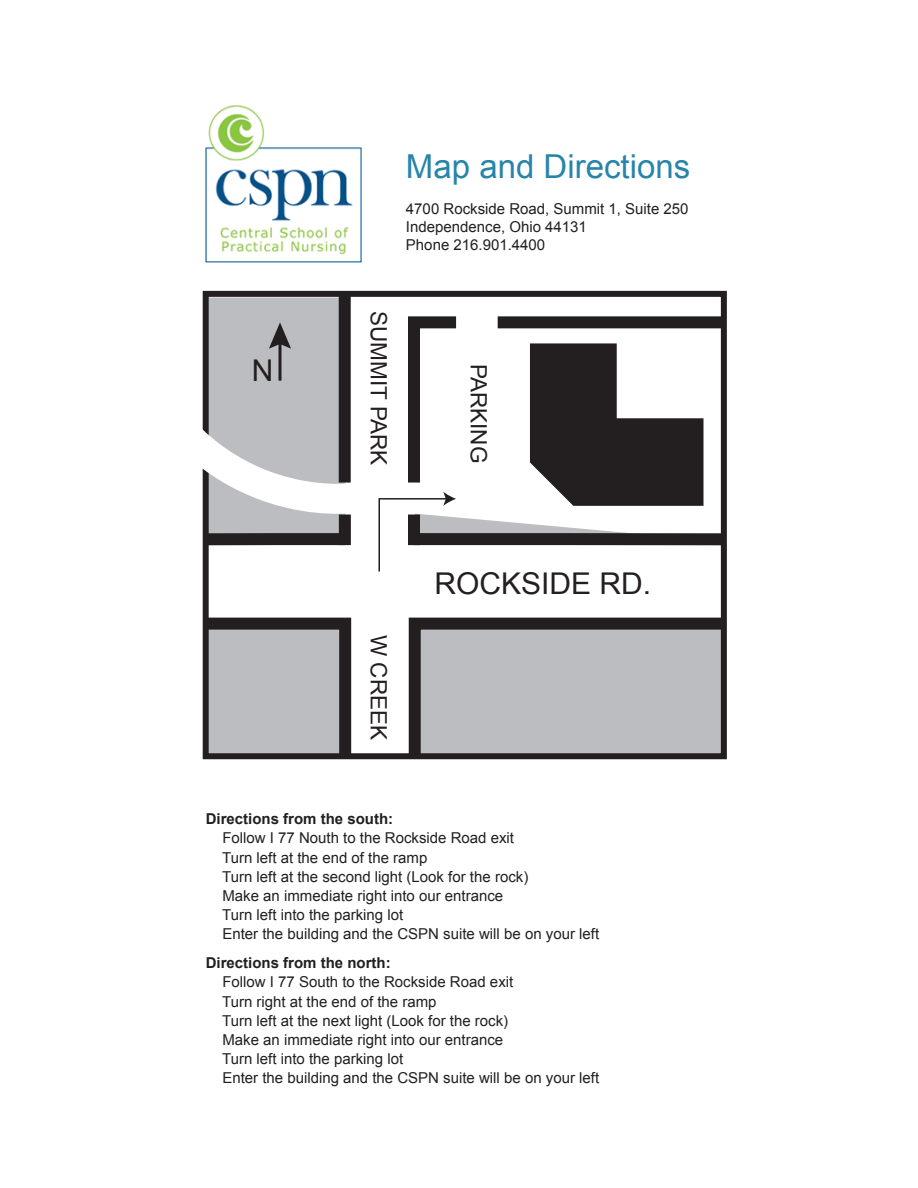
<style>
.page{position:relative;width:918px;height:1188px;background:#fff}
.page>*{position:absolute;margin:0;border:0;box-sizing:border-box;transform-origin:0 0}
.t1{font:33px "Arial";color:#2785a9}
.t2{font:30px "Arial";color:#231f20}
.t3{font:22.5px "Arial";color:#231f20}
.t4{font:15px/19.2px "Arial";color:#231f20}
.t5{font:700 15px "Arial";color:#231f20}
</style>
<div class="page">
<div style="left:206px;top:297px;width:139px;height:242px;background:#bcbdc0"></div>
<svg style="left:403px;top:617px;width:324px;height:143px;background:#ababae"></svg>
<svg style="left:202px;top:612px;width:155px;height:148px;background:#aaaaac"></svg>
<svg style="left:202px;top:528px;width:149px;height:23px"></svg>
<div style="left:339px;top:515px;width:12px;height:30px;background:#231f20"></div>
<div style="left:339px;top:294px;width:12px;height:189px;background:#231f20"></div>
<div style="left:203px;top:291px;width:524px;height:468px;border:6px solid #231f20"></div>
<svg style="left:202px;top:323px;width:149px;height:205px"></svg>
<svg style="left:378px;top:310px;width:349px;height:263px"></svg>
<img style="left:206px;top:106px;width:156px;height:157px">
<h2 class="t2" style="left:252px;top:353px;width:23px">N</h2>
<h1 class="t1" style="left:406px;top:148px;width:286px">Map and Directions</h1>
<p class="t4" style="left:406px;top:200px;width:284px;line-height:18px">4700 Rockside Road, Summit 1, Suite 250<br>Independence, Ohio 44131<br>Phone 216.901.4400</p>
<h3 class="t3" style="left:391px;top:311px;width:156px;rotate:90deg">SUMMIT PARK</h3>
<h3 class="t3" style="left:492px;top:364px;width:101px;rotate:90deg">PARKING</h3>
<h3 class="t3" style="left:391px;top:635px;width:107px;rotate:90deg">W CREEK</h3>
<h2 class="t2" style="left:435px;top:566px;width:218px">ROCKSIDE RD.</h2>
<p class="t5" style="left:206px;top:809px;width:189px">Directions from the south:</p>
<p class="t4" style="left:222px;top:829px;width:379px">Follow I 77 Nouth to the Rockside Road exit<br>Turn left at the end of the ramp<br>Turn left at the second light (Look for the rock)<br>Make an immediate right into our entrance<br>Turn left into the parking lot<br>Enter the building and the CSPN suite will be on your left</p>
<p class="t5" style="left:206px;top:953px;width:187px">Directions from the north:</p>
<p class="t4" style="left:222px;top:973px;width:379px">Follow I 77 South to the Rockside Road exit<br>Turn right at the end of the ramp<br>Turn left at the next light (Look for the rock)<br>Make an immediate right into our entrance<br>Turn left into the parking lot<br>Enter the building and the CSPN suite will be on your left</p>
</div>
